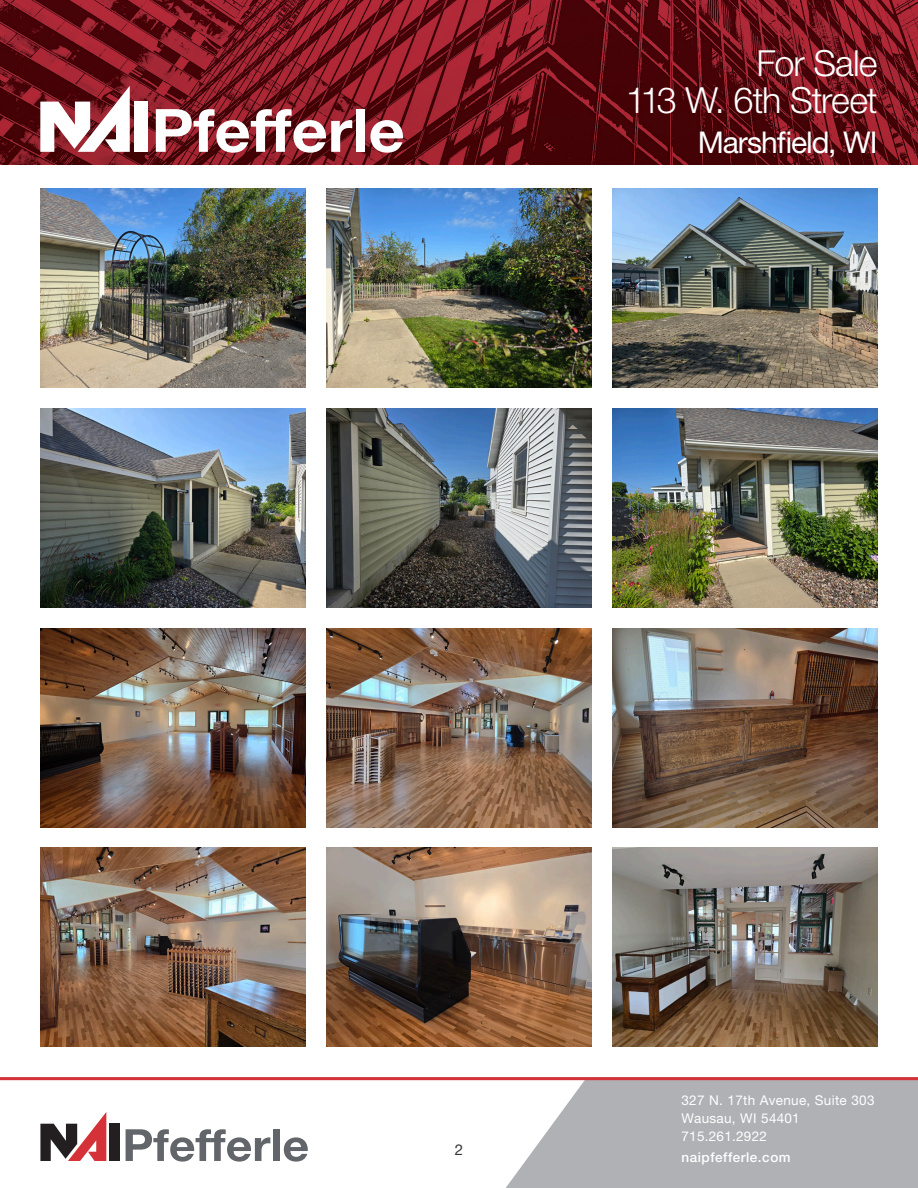
<style>
.page{position:relative;width:918px;height:1188px;background:#fff}
.page>*{position:absolute;margin:0;border:0;box-sizing:border-box;transform-origin:0 0}
.t1{font:300 36px "Helvetica Neue LT Std";letter-spacing:-.03em;color:#fff}
.t2{font:30px "Helvetica Neue LT Std";letter-spacing:-.035em;color:#fff}
.t3{font:15px "Helvetica Neue LT Std";color:#363539}
.t4{font:13.5px "Helvetica Neue LT Std";letter-spacing:.02em;color:#fff}
.t5{font:500 13.5px "Helvetica Neue LT Std";letter-spacing:.04em;color:#fff}
</style>
<div class="page">
<div style="left:0;top:1078px;width:918px;height:110px;background:#b0b1b5"></div>
<svg style="left:0;top:1080px;width:586px;height:108px;background:#f8f7f8"></svg>
<hr style="left:0;top:1077px;width:918px;height:3px;background:#d43238">
<div style="left:110px;top:1124px;width:10px;height:37px;background:#231f20"></div>
<svg style="left:40px;top:1112px;width:66px;height:49px;background:#b18889"></svg>
<svg style="left:126px;top:1129px;width:144px;height:33px;background:#b8b9bb"></svg>
<div style="left:273px;top:1129px;width:7px;height:32px;background:#62656a"></div>
<svg style="left:284px;top:1137px;width:24px;height:25px"></svg>
<img style="left:0;top:0;width:918px;height:165px">
<div style="left:134px;top:102px;width:14px;height:50px;background:#fff"></div>
<svg style="left:40px;top:86px;width:90px;height:66px"></svg>
<svg style="left:156px;top:109px;width:196px;height:44px"></svg>
<div style="left:356px;top:109px;width:9px;height:43px;background:#fff"></div>
<svg style="left:370px;top:120px;width:33px;height:33px"></svg>
<img style="left:40px;top:189px;width:266px;height:199px">
<img style="left:612px;top:189px;width:266px;height:199px">
<img style="left:326px;top:189px;width:266px;height:199px">
<img style="left:40px;top:409px;width:266px;height:199px">
<img style="left:612px;top:409px;width:266px;height:199px">
<img style="left:326px;top:409px;width:266px;height:199px">
<img style="left:40px;top:628px;width:266px;height:199px">
<img style="left:612px;top:628px;width:266px;height:199px">
<img style="left:326px;top:628px;width:266px;height:199px">
<img style="left:40px;top:848px;width:266px;height:199px">
<img style="left:612px;top:848px;width:265px;height:199px">
<img style="left:326px;top:848px;width:266px;height:199px">
<p class="t1" style="left:756px;top:41px;width:123px">For Sale</p>
<p class="t1" style="left:626px;top:78px;width:253px">113 W. 6th Street</p>
<p class="t2" style="left:698px;top:124px;width:181px">Marshfield, WI</p>
<p class="t3" style="left:455px;top:1140px;width:10px">2</p>
<p class="t4" style="left:681px;top:1092px;width:195px">327 N. 17th Avenue, Suite 303</p>
<p class="t4" style="left:681px;top:1110px;width:120px">Wausau, WI 54401</p>
<p class="t4" style="left:681px;top:1128px;width:87px">715.261.2922</p>
<p class="t5" style="left:681px;top:1149px;width:111px">naipfefferle.com</p>
</div>
